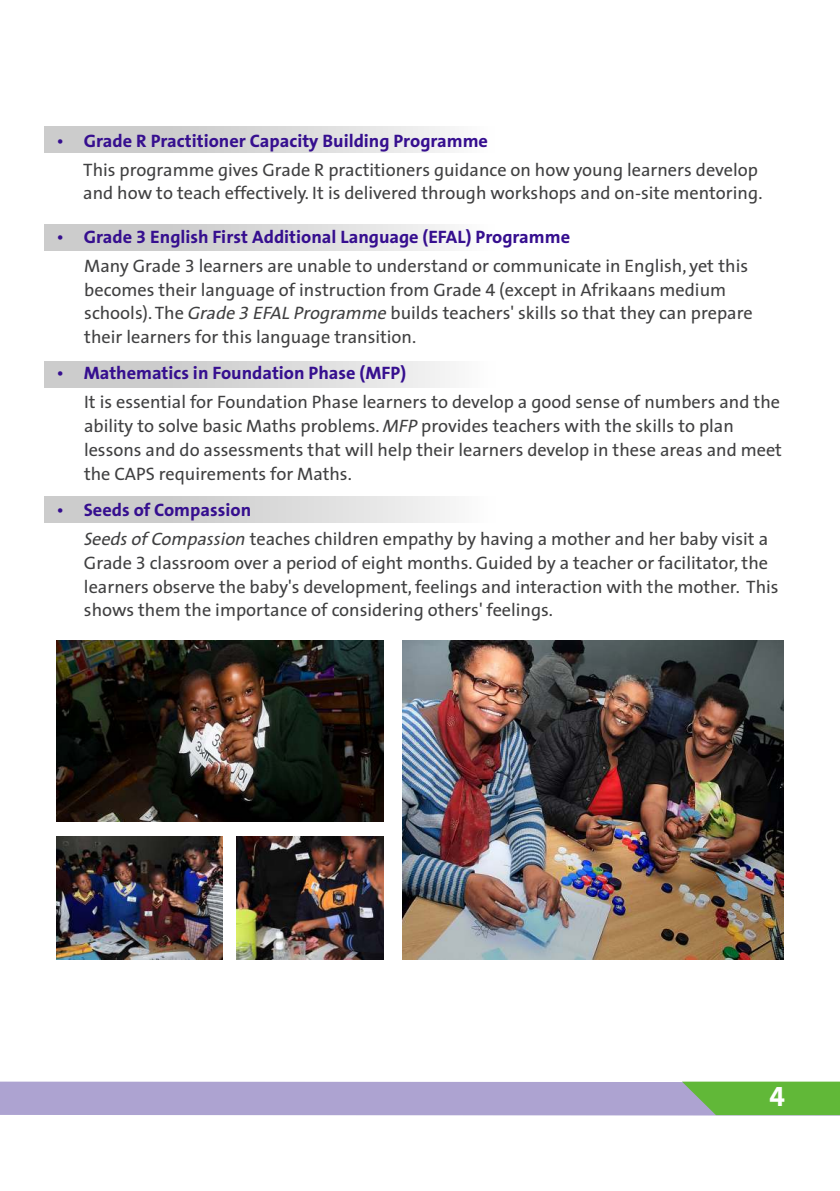
<style>
.page{position:relative;width:840px;height:1191px;background:#fff}
.page>*{position:absolute;margin:0;border:0;box-sizing:border-box;transform-origin:0 0}
.t1{font:700 28px "GM Sans";color:#fff}
.t2{font:18px/23.8px "GM Sans";color:#404041}
.t3{font:700 18px "GM Sans";color:#360f8f}
.s1{font-style:italic}
.s2{font-weight:700;color:#360f8f}
</style>
<div class="page">
<svg style="left:0;top:1081px;width:839px;height:34px;background:#a2a8b9"></svg>
<div style="left:44px;top:127px;width:466px;height:26px;background:linear-gradient(to right,#c1c1c1,#f9f9f9)"></div>
<div style="left:44px;top:224px;width:466px;height:26px;background:linear-gradient(to right,#c1c1c1,#f9f9f9)"></div>
<div style="left:45px;top:361px;width:465px;height:26px;background:linear-gradient(to right,#c1c1c1,#f9f9f9)"></div>
<div style="left:45px;top:496px;width:465px;height:26px;background:linear-gradient(to right,#c1c1c1,#f9f9f9)"></div>
<img style="left:57px;top:640px;width:326px;height:181px">
<img style="left:57px;top:836px;width:165px;height:123px">
<img style="left:402px;top:640px;width:380px;height:319px">
<img style="left:237px;top:836px;width:146px;height:123px">
<svg style="left:58px;top:139px;width:4px;height:4px"></svg>
<svg style="left:58px;top:235px;width:4px;height:4px"></svg>
<svg style="left:58px;top:371px;width:4px;height:5px"></svg>
<svg style="left:58px;top:508px;width:4px;height:4px"></svg>
<p class="t3" style="left:84px;top:133px;width:405px">Grade R Practitioner Capacity Building Programme</p>
<p class="t2" style="left:83px;top:159px;width:680px">This programme gives Grade R practitioners guidance on how young learners develop and how to teach effectively. It is delivered through workshops and on-site mentoring.</p>
<p class="t3" style="left:84px;top:229px;width:487px">Grade 3 English First Additional Language (EFAL) Programme</p>
<p class="t2" style="left:84px;top:255px;width:669px">Many Grade 3 learners are unable to understand or communicate in English, yet this becomes their language of instruction from Grade 4 (except in Afrikaans medium schools). The <span class="s1">Grade 3 EFAL Programme</span> builds teachers' skills so that they can prepare their learners for this language transition.</p>
<p class="t3" style="left:84px;top:366px;width:324px">Mathematics in Foundation Phase (MFP)</p>
<p class="t2" style="left:84px;top:392px;width:699px">It is essential for Foundation Phase learners to develop a good sense of numbers and the ability to solve basic Maths problems. <span class="s1">MFP</span> provides teachers with the skills to plan lessons and do assessments that will help their learners develop in these areas and meet the CAPS requirements for Maths.</p>
<p class="t2" style="left:84px;top:497px;width:685px;line-height:28.8px"><span class="s2">Seeds of Compassion<br></span><span class="s1">Seeds of Compassion</span> teaches children empathy by having a mother and her baby visit a</p>
<p class="t2" style="left:84px;top:552px;width:695px">Grade 3 classroom over a period of eight months. Guided by a teacher or facilitator, the learners observe the baby's development, feelings and interaction with the mother. This shows them the importance of considering others' feelings.</p>
<h1 class="t1" style="left:769px;top:1085px;width:17px">4</h1>
</div>
